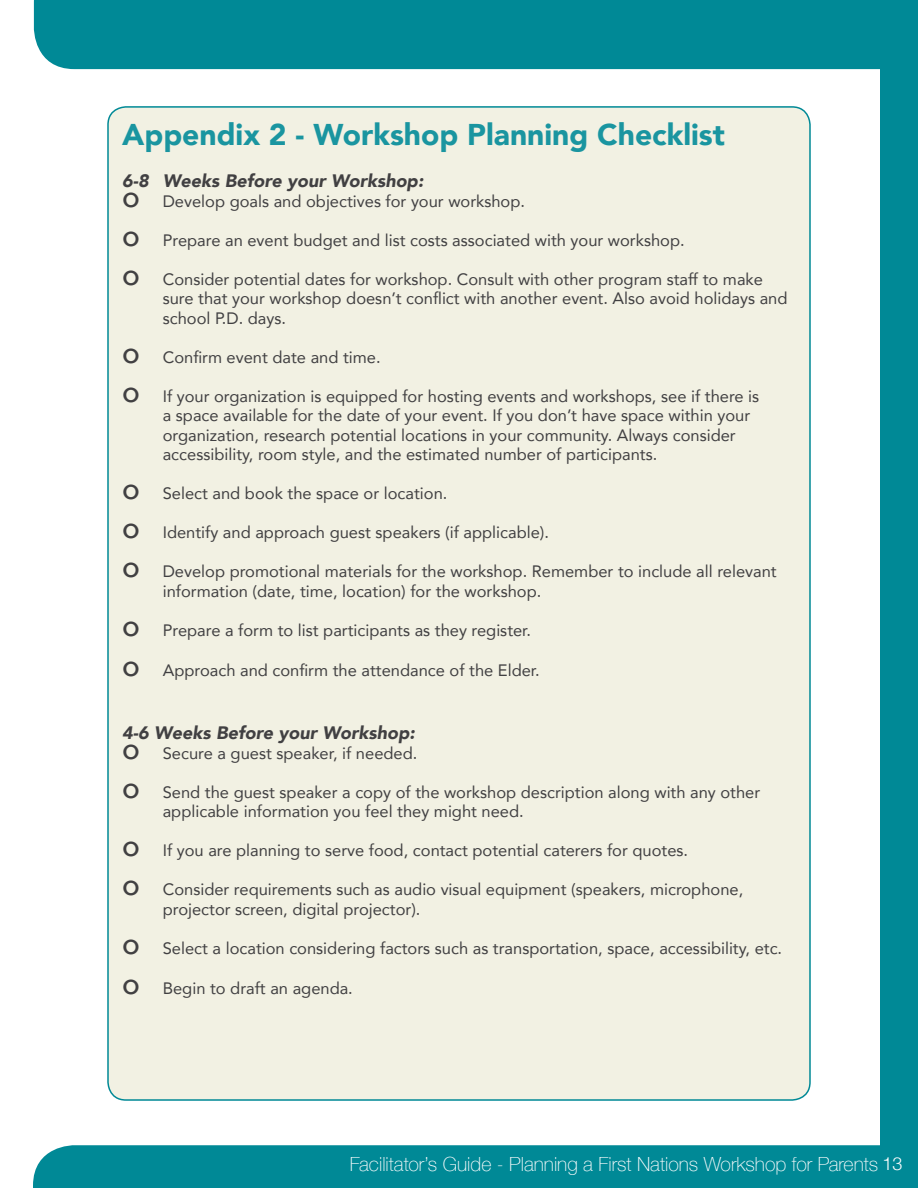
<style>
.page{position:relative;width:918px;height:1188px;background:#fff}
.page>*{position:absolute;margin:0;border:0;box-sizing:border-box;transform-origin:0 0}
.t1{font:900 30px "Avenir";color:#1a95a0}
.t2{font:100 19.5px "Helvetica Neue";color:#fff}
.t3{font:italic 900 18px "Avenir";color:#414042}
.t4{font:16.5px/19.5px "Avenir";color:#414042}
.s1{font-weight:500;font-size:30px}
.s2{font-weight:300;font-size:18px}
</style>
<div class="page">
<div style="left:880px;top:0;width:38px;height:1187px;background:#008996"></div>
<div style="left:34px;top:0;width:846px;height:69px;background:#008996"></div>
<div style="left:33px;top:1145px;width:885px;height:43px;background:#008996"></div>
<div style="left:108px;top:107px;width:702px;height:993px;background:#f2f1e3;border-radius:18px"></div>
<h1 class="t1" style="left:122px;top:109px;width:604px">Appendix 2 - Workshop Planning Checklist</h1>
<p class="t3" style="left:122px;top:166px;width:303px">6-8 Weeks Before your Workshop:</p>
<p class="t4" style="left:122px;top:191px;width:404px"><span class="s1">o</span> Develop goals and objectives for your workshop.</p>
<p class="t4" style="left:122px;top:230px;width:564px"><span class="s1">o</span> Prepare an event budget and list costs associated with your workshop.</p>
<p class="t4" style="left:163px;top:269px;width:626px;text-indent:-41px"><span class="s1">o</span> Consider potential dates for workshop. Consult with other program staff to make sure that your workshop doesn’t conflict with another event. Also avoid holidays and school P.D. days.</p>
<p class="t4" style="left:122px;top:347px;width:260px"><span class="s1">o</span> Confirm event date and time.</p>
<p class="t4" style="left:163px;top:386px;width:598px;text-indent:-41px"><span class="s1">o</span> If your organization is equipped for hosting events and workshops, see if there is a space available for the date of your event. If you don’t have space within your organization, research potential locations in your community. Always consider accessibility, room style, and the estimated number of participants.</p>
<p class="t4" style="left:122px;top:483px;width:327px"><span class="s1">o</span> Select and book the space or location.</p>
<p class="t4" style="left:122px;top:522px;width:428px"><span class="s1">o</span> Identify and approach guest speakers (if applicable).</p>
<p class="t4" style="left:163px;top:561px;width:615px;text-indent:-41px"><span class="s1">o</span> Develop promotional materials for the workshop. Remember to include all relevant information (date, time, location) for the workshop.</p>
<p class="t4" style="left:122px;top:620px;width:410px"><span class="s1">o</span> Prepare a form to list participants as they register.</p>
<p class="t4" style="left:122px;top:660px;width:419px"><span class="s1">o</span> Approach and confirm the attendance of the Elder.</p>
<p class="t3" style="left:122px;top:718px;width:294px">4-6 Weeks Before your Workshop:</p>
<p class="t4" style="left:122px;top:743px;width:297px"><span class="s1">o</span> Secure a guest speaker, if needed.</p>
<p class="t4" style="left:163px;top:782px;width:599px;text-indent:-41px"><span class="s1">o</span> Send the guest speaker a copy of the workshop description along with any other applicable information you feel they might need.</p>
<p class="t4" style="left:122px;top:840px;width:567px"><span class="s1">o</span> If you are planning to serve food, contact potential caterers for quotes.</p>
<p class="t4" style="left:163px;top:879px;width:582px;text-indent:-41px"><span class="s1">o</span> Consider requirements such as audio visual equipment (speakers, microphone, projector screen, digital projector).</p>
<p class="t4" style="left:122px;top:938px;width:661px"><span class="s1">o</span> Select a location considering factors such as transportation, space, accessibility, etc.</p>
<p class="t4" style="left:122px;top:978px;width:232px"><span class="s1">o</span> Begin to draft an agenda.</p>
<p class="t2" style="left:350px;top:1149px;width:554px">Facilitator’s Guide - Planning a First Nations Workshop for Parents <span class="s2">13</span></p>
</div>
